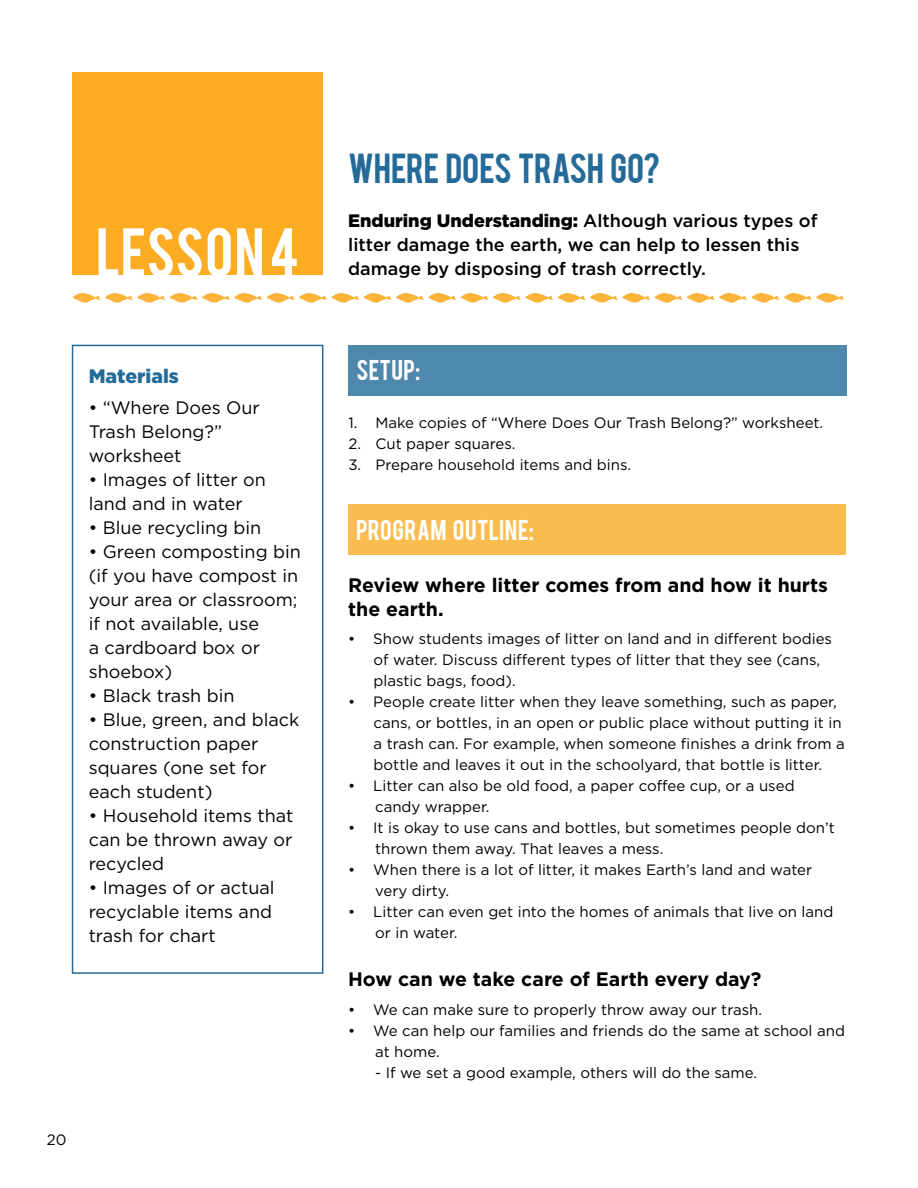
<style>
.page{position:relative;width:918px;height:1188px;background:#fff}
.page>*{position:absolute;margin:0;border:0;box-sizing:border-box;transform-origin:0 0}
.t1{font:54px "Bebas";color:#fff}
.t2{font:33px "Bebas";letter-spacing:-.005em;color:#246b99}
.t3{font:22.5px "Bebas";letter-spacing:.02em;color:#fff}
.t4{font:700 19.5px/24px "Gotham";color:#000}
.t5{font:900 19.5px "Gotham";color:#246b99}
.t6{font:18px/24px "Gotham";color:#000}
.t7{font:500 18px/24px "Gotham";color:#000}
.t8{font:15px/21px "Gotham";color:#000}
.s1{font-weight:900}
</style>
<div class="page">
<div style="left:73px;top:72px;width:250px;height:203px;background:#fbac23"></div>
<div style="left:72px;top:345px;width:251px;height:629px;border:2px solid #246b99"></div>
<div style="left:348px;top:345px;width:499px;height:50px;background:#4f88ad"></div>
<svg style="left:72px;top:293px;width:772px;height:10px"></svg>
<div style="left:348px;top:504px;width:498px;height:51px;background:#fbbc4f"></div>
<h1 class="t1" style="left:96px;top:213px;width:205px">LESSON 4</h1>
<h3 class="t5" style="left:89px;top:364px;width:92px">Materials</h3>
<p class="t6" style="left:89px;top:395px;width:173px">• “Where Does Our<br>Trash Belong?” worksheet</p>
<p class="t6" style="left:89px;top:467px;width:179px">• Images of litter on land and in water</p>
<p class="t6" style="left:89px;top:515px;width:174px">• Blue recycling bin</p>
<p class="t6" style="left:89px;top:539px;width:214px">• Green composting bin (if you have compost in your area or classroom; if not available, use<br>a cardboard box or shoebox)</p>
<p class="t6" style="left:89px;top:683px;width:147px">• Black trash bin</p>
<p class="t6" style="left:89px;top:707px;width:212px">• Blue, green, and black construction paper squares (one set for each student)</p>
<p class="t6" style="left:89px;top:803px;width:206px;text-align:justify">• Household items that can be thrown away or recycled</p>
<p class="t6" style="left:89px;top:875px;width:187px">• Images of or actual recyclable items and trash for chart</p>
<p class="t8" style="left:47px;top:1129px;width:21px">20</p>
<h2 class="t2" style="left:348px;top:145px;width:314px">WHERE DOES TRASH GO?</h2>
<p class="t7" style="left:348px;top:208px;width:471px"><span class="s1">Enduring Understanding:</span> Although various types of litter damage the earth, we can help to lessen this damage by disposing of trash correctly.</p>
<h3 class="t3" style="left:356px;top:354px;width:65px">SETUP:</h3>
<p class="t8" style="left:348px;top:412px;width:476px">1. Make copies of “Where Does Our Trash Belong?” worksheet.</p>
<p class="t8" style="left:348px;top:433px;width:169px">2. Cut paper squares.</p>
<p class="t8" style="left:348px;top:454px;width:284px">3. Prepare household items and bins.</p>
<h3 class="t3" style="left:356px;top:513px;width:179px">PROGRAM OUTLINE:</h3>
<h3 class="t4" style="left:348px;top:572px;width:481px">Review where litter comes from and how it hurts the earth.</h3>
<p class="t8" style="left:374px;top:628px;width:460px;text-indent:-26px">• Show students images of litter on land and in different bodies of water. Discuss different types of litter that they see (cans, plastic bags, food).</p>
<p class="t8" style="left:374px;top:691px;width:473px;text-indent:-26px">• People create litter when they leave something, such as paper, cans, or bottles, in an open or public place without putting it in a trash can. For example, when someone finishes a drink from a bottle and leaves it out in the schoolyard, that bottle is litter.</p>
<p class="t8" style="left:375px;top:775px;width:421px;text-indent:-27px">• Litter can also be old food, a paper coffee cup, or a used candy wrapper.</p>
<p class="t8" style="left:375px;top:817px;width:461px;text-indent:-27px">• It is okay to use cans and bottles, but sometimes people don’t thrown them away. That leaves a mess.</p>
<p class="t8" style="left:375px;top:859px;width:439px;text-indent:-27px">• When there is a lot of litter, it makes Earth’s land and water very dirty.</p>
<p class="t8" style="left:375px;top:901px;width:460px;text-indent:-27px">• Litter can even get into the homes of animals that live on land or in water.</p>
<h3 class="t4" style="left:348px;top:967px;width:415px">How can we take care of Earth every day?</h3>
<p class="t8" style="left:348px;top:998px;width:416px">• We can make sure to properly throw away our trash.</p>
<p class="t8" style="left:375px;top:1019px;width:471px;text-indent:-27px">• We can help our families and friends do the same at school and at home.</p>
<p class="t8" style="left:375px;top:1061px;width:384px">- If we set a good example, others will do the same.</p>
</div>
